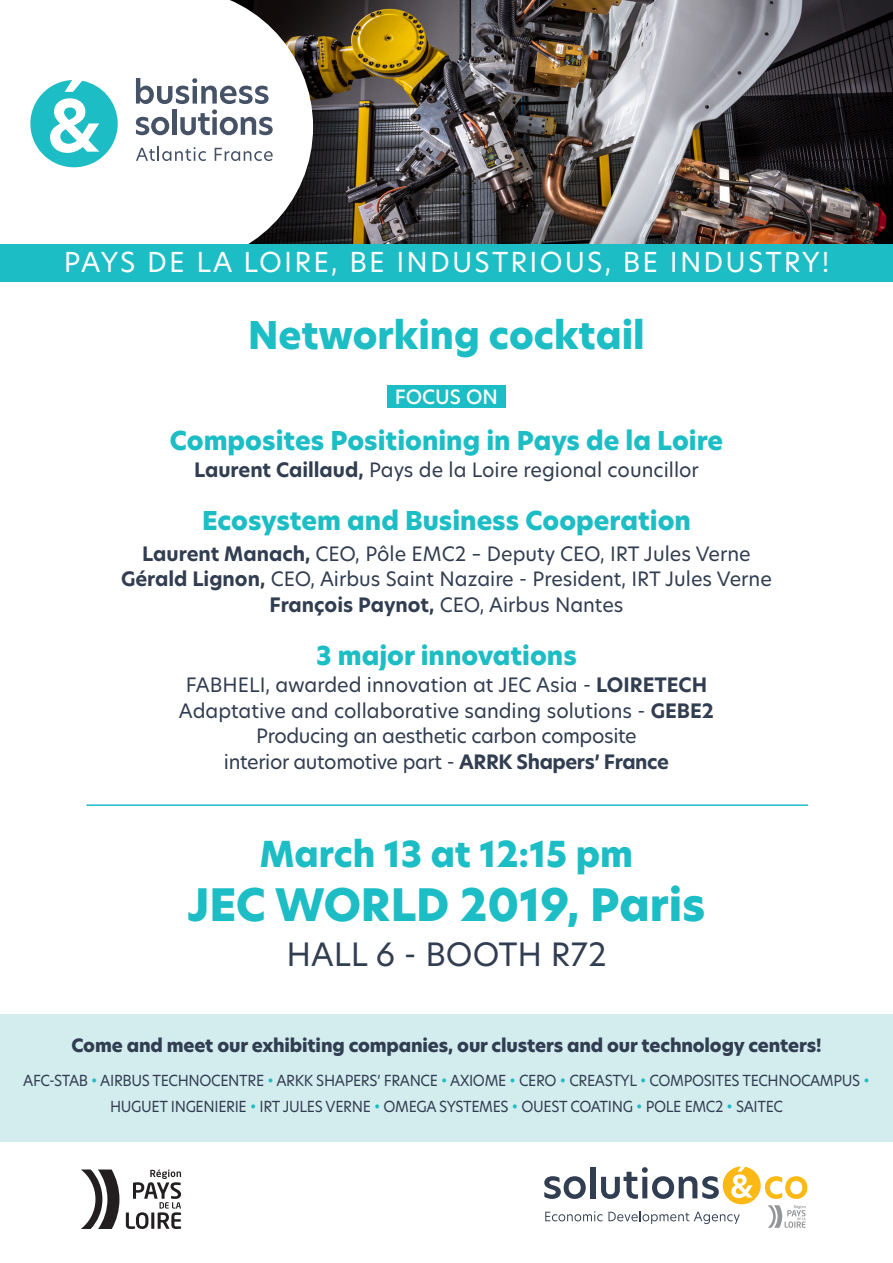
<style>
.page{position:relative;width:893px;height:1263px;background:#fff}
.page>*{position:absolute;margin:0;border:0;box-sizing:border-box;transform-origin:0 0}
.t1{font:800 43.8px "Hero New";color:#1cbdc4}
.t2{font:800 37.5px "Hero New";color:#1cbdc4}
.t3{font:800 35.1px "Hero New";color:#1cbdc4}
.t4{font:31.65px "Hero New";color:#313d50}
.t5{font:27px "Hero New";letter-spacing:.08em;color:#fff}
.t6{font:800 25.5px "Hero New";color:#1cbdc4}
.t7{font:19.5px "Hero New";color:#313d50}
.t8{font:19.5px/25.5px "Hero New";letter-spacing:-.02em;color:#313d50;text-align:center}
.t9{font:500 19.35px "Hero New";color:#fff}
.t10{font:800 18px "Hero New";letter-spacing:-.01em;color:#313d50}
.t11{font:15px/25.5px "Hero New";letter-spacing:-.025em;color:#313d50;text-align:center;scale:.95 1}
.s1{font-weight:700}
.s2{color:#1cbdc4}
</style>
<div class="page">
<img style="left:313px;top:0;width:580px;height:244px">
<svg style="left:70px;top:0;width:243px;height:244px"></svg>
<div style="left:0;top:1014px;width:893px;height:128px;background:#d3edef"></div>
<div style="left:387px;top:385px;width:119px;height:23px;background:#1cbdc4"></div>
<svg style="left:126px;top:1169px;width:55px;height:60px"></svg>
<svg style="left:81px;top:1169px;width:38px;height:60px"></svg>
<div style="left:0;top:244px;width:893px;height:37px;background:#1cbdc4"></div>
<svg style="left:30px;top:80px;width:88px;height:87px"></svg>
<svg style="left:136px;top:147px;width:70px;height:14px"></svg>
<svg style="left:215px;top:148px;width:58px;height:13px"></svg>
<svg style="left:136px;top:78px;width:137px;height:57px"></svg>
<svg style="left:544px;top:1166px;width:263px;height:62px"></svg>
<hr style="left:86px;top:804px;width:722px;height:2px;background:#1cbdc4">
<p class="t5" style="left:64px;top:244px;width:767px">PAYS DE LA LOIRE, BE INDUSTRIOUS, BE INDUSTRY!</p>
<p class="t2" style="left:248px;top:310px;width:398px">Networking cocktail</p>
<p class="t9" style="left:395px;top:384px;width:105px">FOCUS ON</p>
<p class="t6" style="left:170px;top:423px;width:555px">Composites Positioning in Pays de la Loire</p>
<p class="t7" style="left:194px;top:457px;width:506px"><span class="s1">Laurent Caillaud,</span> Pays de la Loire regional councillor</p>
<p class="t6" style="left:202px;top:503px;width:490px">Ecosystem and Business Cooperation</p>
<p class="t7" style="left:142px;top:540px;width:610px"><span class="s1">Laurent Manach,</span> CEO, Pôle EMC2 – Deputy CEO, IRT Jules Verne</p>
<p class="t7" style="left:121px;top:566px;width:652px"><span class="s1">Gérald Lignon,</span> CEO, Airbus Saint Nazaire - President, IRT Jules Verne</p>
<p class="t7" style="left:269px;top:591px;width:356px"><span class="s1">François Paynot,</span> CEO, Airbus Nantes</p>
<p class="t6" style="left:316px;top:638px;width:262px">3 major innovations</p>
<p class="t7" style="left:186px;top:672px;width:523px">FABHELI, awarded innovation at JEC Asia - <span class="s1">LOIRETECH</span></p>
<p class="t7" style="left:179px;top:697px;width:537px">Adaptative and collaborative sanding solutions - <span class="s1">GEBE2</span></p>
<p class="t8" style="left:224px;top:723px;width:447px">Producing an aesthetic carbon composite interior automotive part - <span class="s1">ARRK Shapers’ France</span></p>
<p class="t3" style="left:260px;top:830px;width:375px">March 13 at 12:15 pm</p>
<p class="t1" style="left:187px;top:874px;width:520px">JEC WORLD 2019, Paris</p>
<p class="t4" style="left:286px;top:933px;width:322px">HALL 6 - BOOTH R72</p>
<p class="t10" style="left:71px;top:1033px;width:752px">Come and meet our exhibiting companies, our clusters and our technology centers!</p>
<p class="t11" style="left:23px;top:1067px;width:892px">AFC-STAB <span class="s2">•</span> AIRBUS TECHNOCENTRE <span class="s2">•</span> ARKK SHAPERS’ FRANCE <span class="s2">•</span> AXIOME <span class="s2">•</span> CERO <span class="s2">•</span> CREASTYL <span class="s2">•</span> COMPOSITES TECHNOCAMPUS <span class="s2">•<br></span>HUGUET INGENIERIE <span class="s2">•</span> IRT JULES VERNE <span class="s2">•</span> OMEGA SYSTEMES <span class="s2">•</span> OUEST COATING <span class="s2">•</span> POLE EMC2 <span class="s2">•</span> SAITEC</p>
</div>
